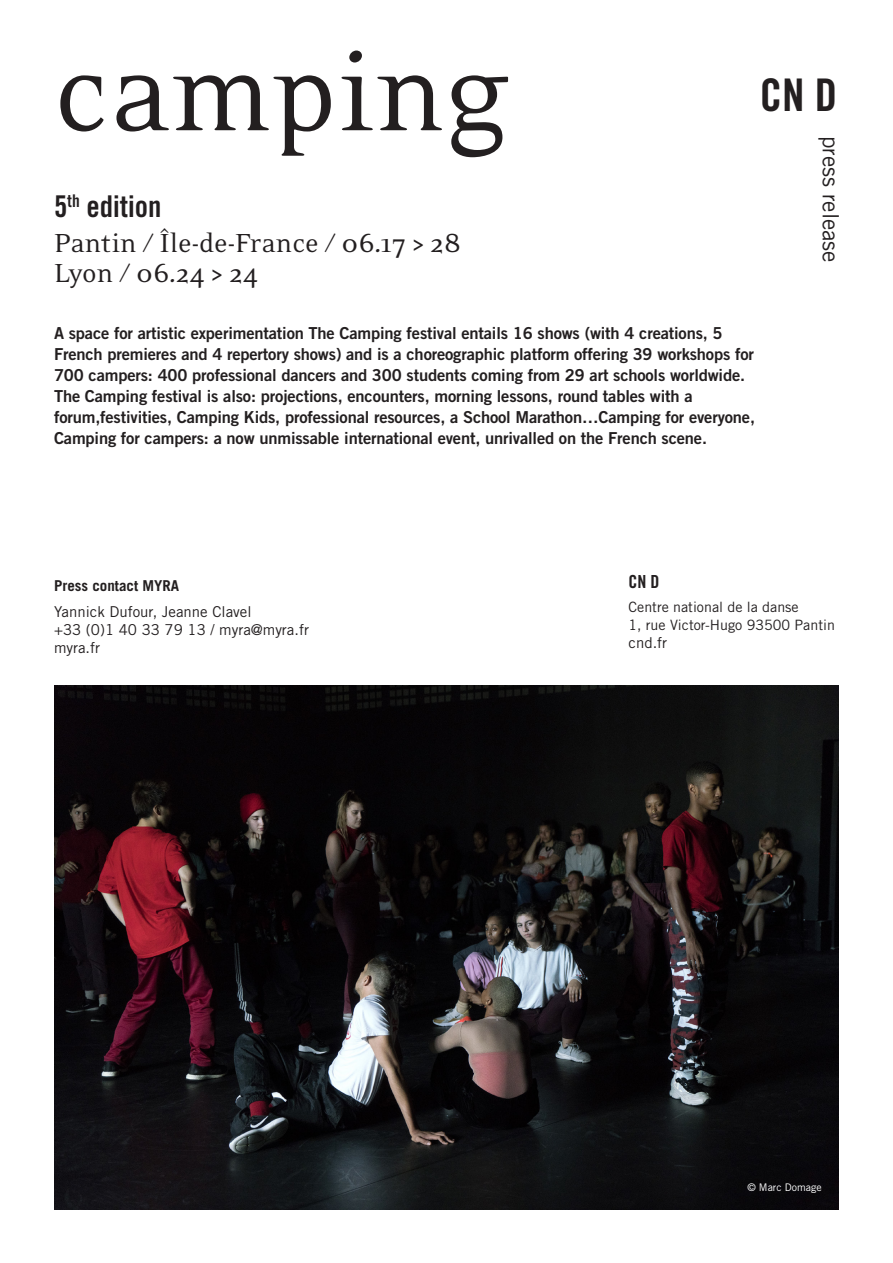
<style>
.page{position:relative;width:893px;height:1263px;background:#fff}
.page>*{position:absolute;margin:0;border:0;box-sizing:border-box;transform-origin:0 0}
.t1{font:127.5px "Eidetic Neo";color:#231f20}
.t2{font:45px "Trade Gothic LT Std Bd Cn 20";color:#231f20}
.t3{font:30px "Eidetic Neo";color:#231f20}
.t4{font:30px "Trade Gothic LT Std Bd Cn 20";color:#231f20}
.t5{font:22.5px "Trade Gothic LT Std";color:#231f20}
.t6{font:18px "Trade Gothic LT Std Bd Cn 20";color:#231f20}
.t7{font:16.5px/21px "Trade Gothic LT Std Bd 2";letter-spacing:-.01em;color:#231f20}
.t8{font:15px "Trade Gothic LT Std";color:#231f20}
.t9{font:700 15px "Trade Gothic LT Std";color:#231f20}
.t10{font:14.25px "Trade Gothic LT Std";color:#231f20}
.t11{font:10.5px "Trade Gothic LT Std";color:#fff}
</style>
<div class="page">
<img style="left:54px;top:685px;width:785px;height:524px">
<p class="t1" style="left:54px;top:28px;width:456px">camping</p>
<p class="t4" style="left:54px;top:188px;width:109px">5<sup>th</sup> edition</p>
<p class="t3" style="left:54px;top:228px;width:408px">Pantin / Île-de-France / 06.17 &gt; 28</p>
<p class="t3" style="left:54px;top:258px;width:206px">Lyon / 06.24 &gt; 24</p>
<p class="t7" style="left:54px;top:322px;width:702px">A space for artistic experimentation The Camping festival entails 16 shows (with 4 creations, 5<br>French premieres and 4 repertory shows) and is a choreographic platform offering 39 workshops for 700 campers: 400 professional dancers and 300 students coming from 29 art schools worldwide.<br>The Camping festival is also: projections, encounters, morning lessons, round tables with a forum,festivities, Camping Kids, professional resources, a School Marathon…Camping for everyone, Camping for campers: a now unmissable international event, unrivalled on the French scene.</p>
<p class="t2" style="left:760px;top:68px;width:79px">CN D</p>
<p class="t5" style="left:844px;top:136px;width:128px;rotate:90deg">press release</p>
<p class="t9" style="left:54px;top:576px;width:127px">Press contact MYRA</p>
<p class="t8" style="left:54px;top:602px;width:199px">Yannick Dufour, Jeanne Clavel</p>
<p class="t8" style="left:54px;top:620px;width:257px">+33 (0)1 40 33 79 13 / myra@myra.fr</p>
<p class="t8" style="left:54px;top:638px;width:48px">myra.fr</p>
<p class="t6" style="left:628px;top:570px;width:32px">CN D</p>
<p class="t10" style="left:628px;top:599px;width:172px">Centre national de la danse</p>
<p class="t10" style="left:628px;top:616px;width:208px">1, rue Victor-Hugo 93500 Pantin</p>
<p class="t8" style="left:628px;top:633px;width:40px">cnd.fr</p>
<p class="t11" style="left:747px;top:1181px;width:76px">© Marc Domage</p>
</div>
